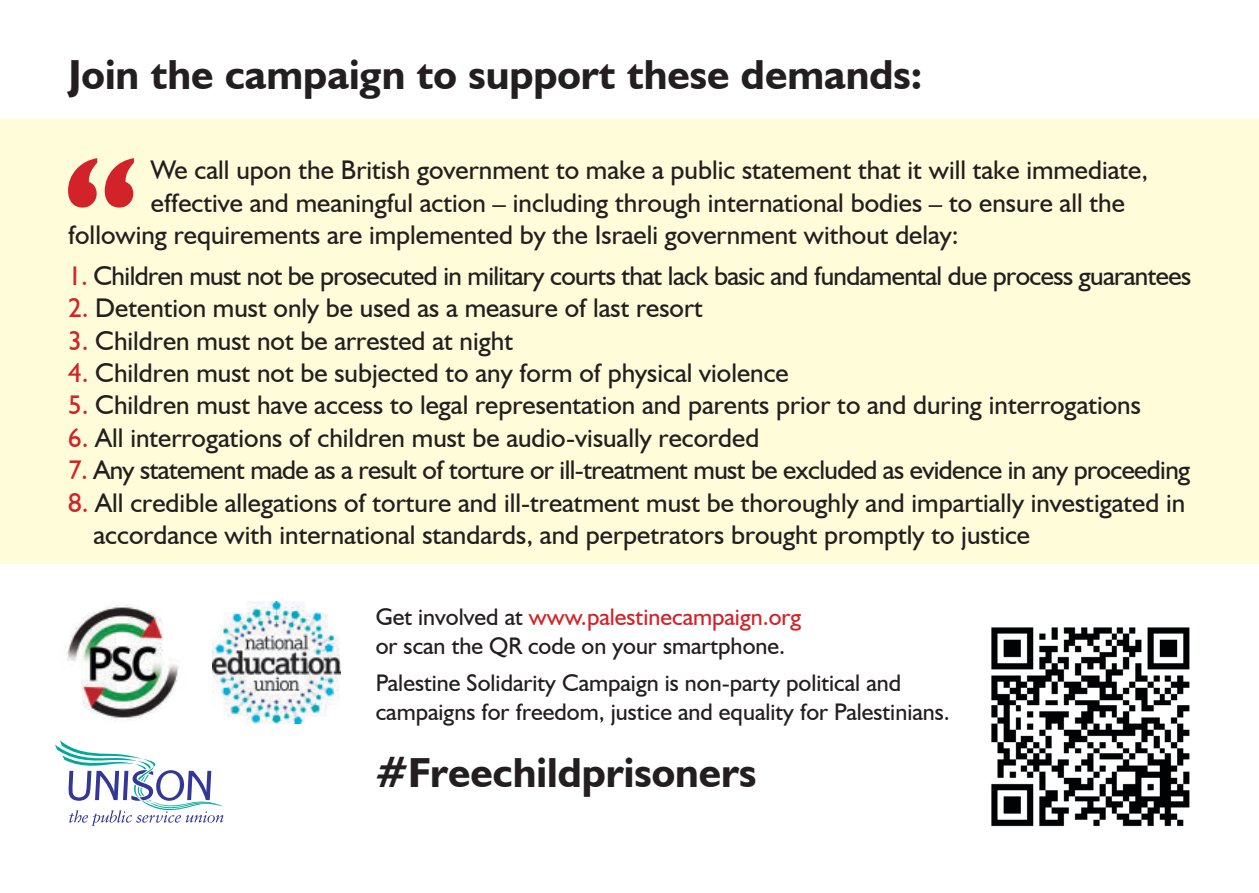
<style>
.page{position:relative;width:1259px;height:893px;background:#fff}
.page>*{position:absolute;margin:0;border:0;box-sizing:border-box;transform-origin:0 0}
.t1{font:700 42px "Humanist 521 BT";color:#231f20}
.t2{font:27px/32.4px "Humanist 521 BT";color:#231f20}
.t3{font:27px "Humanist 521 BT";letter-spacing:-.02em;color:#231f20}
.t4{font:24px/28.8px "Humanist 521 BT";color:#231f20}
.s1{color:#d2232a}
</style>
<div class="page">
<div style="left:0;top:119px;width:1259px;height:445px;background:#fffcda"></div>
<img style="left:67px;top:604px;width:112px;height:117px">
<img style="left:991px;top:627px;width:199px;height:200px">
<svg style="left:68px;top:158px;width:66px;height:50px"></svg>
<img style="left:213px;top:601px;width:128px;height:123px">
<svg style="left:55px;top:740px;width:169px;height:86px"></svg>
<h1 class="t1" style="left:68px;top:59px;width:855px">Join the campaign to support these demands:</h1>
<p class="t2" style="left:151px;top:156px;width:998px">We call upon the British government to make a public statement that it will take immediate,</p>
<p class="t2" style="left:151px;top:189px;width:975px">effective and meaningful action – including through international bodies – to ensure all the</p>
<p class="t2" style="left:68px;top:221px;width:892px">following requirements are implemented by the Israeli government without delay:</p>
<p class="t3" style="left:68px;top:266px;width:1124px"><span class="s1">1.</span> Children must not be prosecuted in military courts that lack basic and fundamental due process guarantees</p>
<p class="t2" style="left:68px;top:295px;width:636px"><span class="s1">2.</span> Detention must only be used as a measure of last resort</p>
<p class="t2" style="left:68px;top:327px;width:446px"><span class="s1">3.</span> Children must not be arrested at night</p>
<p class="t2" style="left:68px;top:359px;width:722px"><span class="s1">4.</span> Children must not be subjected to any form of physical violence</p>
<p class="t2" style="left:68px;top:392px;width:1074px"><span class="s1">5.</span> Children must have access to legal representation and parents prior to and during interrogations</p>
<p class="t2" style="left:68px;top:424px;width:693px"><span class="s1">6.</span> All interrogations of children must be audio-visually recorded</p>
<p class="t3" style="left:68px;top:460px;width:1123px"><span class="s1">7.</span> Any statement made as a result of torture or ill-treatment must be excluded as evidence in any proceeding</p>
<p class="t2" style="left:94px;top:489px;width:1093px;text-indent:-26px"><span class="s1">8.</span> All credible allegations of torture and ill-treatment must be thoroughly and impartially investigated in accordance with international standards, and perpetrators brought promptly to justice</p>
<p class="t4" style="left:376px;top:605px;width:427px">Get involved at <span class="s1">www.palestinecampaign.org </span>or scan the QR code on your smartphone.</p>
<p class="t4" style="left:376px;top:671px;width:575px">Palestine Solidarity Campaign is non-party political and campaigns for freedom, justice and equality for Palestinians.</p>
<h1 class="t1" style="left:376px;top:757px;width:382px">#Freechildprisoners</h1>
</div>
